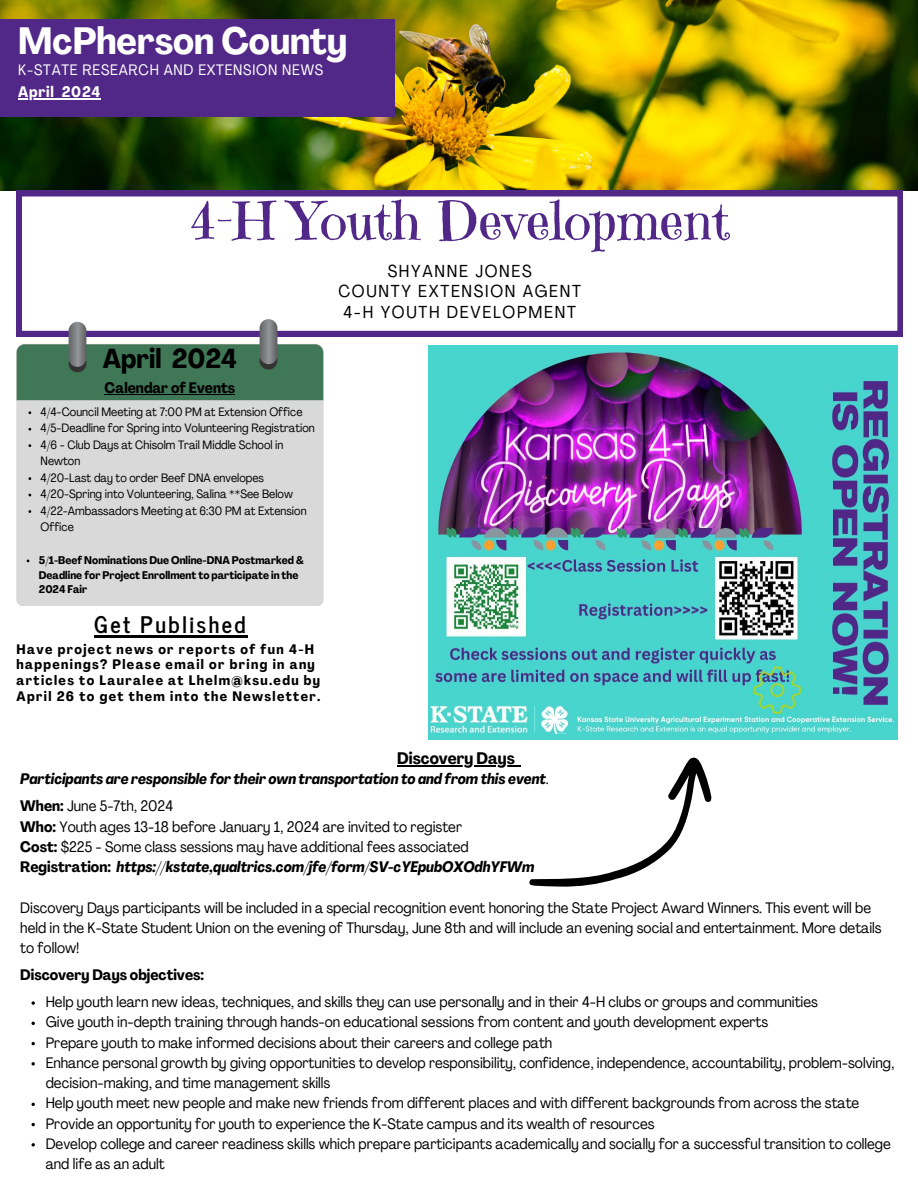
<style>
.page{position:relative;width:918px;height:1188px;background:#fff}
.page>*{position:absolute;margin:0;border:0;box-sizing:border-box;transform-origin:0 0}
.t1{font:52.5px "Emilys Candy";color:#512888}
.t2{font:700 condensed 37.5px "Agrandir";color:#fff}
.t3{font:700 condensed 27px "Agrandir";color:#000}
.t4{font:700 22.65px "News Cycle";letter-spacing:.1em;color:#000}
.t5{font:condensed 17.1px/20.2px "Agrandir";letter-spacing:.1em;color:#000;text-align:center}
.t6{font:700 condensed 16.5px "Agrandir";color:#000}
.t7{font:condensed 15px/20.2px "Agrandir";color:#000}
.t8{font:italic 700 condensed 15px "Agrandir";color:#000}
.t9{font:700 condensed 15px "Agrandir";color:#000}
.t10{font:condensed 15px "Agrandir";letter-spacing:.05em;color:#fff}
.t11{font:700 condensed 15px "Agrandir";letter-spacing:.05em;color:#fff}
.t12{font:700 condensed 13.5px/15.8px "Agrandir";letter-spacing:.1em;color:#000}
.t13{font:condensed 12px/16.5px "Agrandir";color:#000}
.t14{font:700 condensed 10.95px/14.7px "Agrandir";color:#000}
.s1{font-weight:400;font-style:normal}
.s2{font-weight:700}
.s3{font-style:normal}
</style>
<div class="page">
<img style="left:0;top:0;width:918px;height:191px">
<div style="left:0;top:19px;width:394px;height:97px;background:#512888"></div>
<svg style="left:16px;top:191px;width:887px;height:145px"></svg>
<div style="left:17px;top:400px;width:306px;height:206px;background:#d9d9d9"></div>
<svg style="left:69px;top:322px;width:17px;height:45px"></svg>
<div style="left:17px;top:344px;width:306px;height:56px;background:#407756"></div>
<svg style="left:260px;top:319px;width:17px;height:45px"></svg>
<img style="left:428px;top:346px;width:469px;height:393px">
<svg style="left:529px;top:735px;width:188px;height:152px"></svg>
<hr style="left:18px;top:98px;width:37px;height:1px;background:#fff">
<hr style="left:62px;top:98px;width:39px;height:1px;background:#fff">
<hr style="left:105px;top:394px;width:130px;height:1px;background:#000">
<hr style="left:94px;top:636px;width:154px;height:2px;background:#000">
<hr style="left:397px;top:765px;width:118px;height:1px;background:#000">
<svg style="left:32px;top:1001px;width:3px;height:4px"></svg>
<svg style="left:32px;top:1062px;width:3px;height:4px"></svg>
<svg style="left:32px;top:1143px;width:3px;height:4px"></svg>
<h5 class="t2" style="left:18px;top:26px;width:331px">McPherson County</h5>
<p class="t11" style="left:18px;top:86px;width:84px">April 2024</p>
<h1 class="t10" style="left:18px;top:64px;width:306px">K-STATE RESEARCH AND EXTENSION NEWS</h1>
<h2 class="t1" style="left:190px;top:188px;width:542px">4-H Youth Development</h2>
<h6 class="t5" style="left:338px;top:263px;width:244px">SHYANNE JONES<br>COUNTY EXTENSION AGENT<br>4-H YOUTH DEVELOPMENT</h6>
<h4 class="t3" style="left:103px;top:347px;width:136px">April 2024</h4>
<p class="t9" style="left:105px;top:382px;width:132px">Calendar of Events</p>
<p class="t13" style="left:41px;top:405px;width:263px">4/4-Council Meeting at 7:00 PM at Extension Office</p>
<p class="t13" style="left:41px;top:421px;width:276px">4/5-Deadline for Spring into Volunteering Registration</p>
<p class="t13" style="left:41px;top:438px;width:244px">4/6 - Club Days at Chisolm Trail Middle School in<br>Newton</p>
<p class="t13" style="left:41px;top:471px;width:225px">4/20-Last day to order Beef DNA envelopes</p>
<p class="t13" style="left:41px;top:487px;width:254px">4/20-Spring into Volunteering, Salina **See Below</p>
<p class="t13" style="left:41px;top:503px;width:267px">4/22-Ambassadors Meeting at 6:30 PM at Extension<br>Office</p>
<p class="t14" style="left:39px;top:554px;width:267px">5/1-Beef Nominations Due Online-DNA Postmarked &amp;<br>Deadline for Project Enrollment to participate in the<br>2024 Fair</p>
<h3 class="t4" style="left:94px;top:605px;width:153px">Get Published</h3>
<p class="t12" style="left:17px;top:642px;width:305px">Have project news or reports of fun 4-H happenings? Please email or bring in any articles to Lauralee at Lhelm@ksu.edu by April 26 to get them into the Newsletter.</p>
<p class="t6" style="left:397px;top:752px;width:119px">Discovery Days</p>
<p class="t8" style="left:20px;top:773px;width:530px">Participants are responsible for their own transportation to and from this event<span class="s1">.</span></p>
<p class="t7" style="left:20px;top:797px;width:154px"><span class="s2">When:</span> June 5-7th, 2024</p>
<p class="t7" style="left:20px;top:818px;width:443px"><span class="s2">Who:</span> Youth ages 13-18 before January 1, 2024 are invited to register</p>
<p class="t7" style="left:20px;top:838px;width:450px"><span class="s2">Cost:</span> $225 - Some class sessions may have additional fees associated</p>
<p class="t8" style="left:20px;top:861px;width:516px"><span class="s3">Registration:</span> https://kstate,qualtrics.com/jfe/form/SV-cYEpubOXOdhYFWm</p>
<p class="t7" style="left:20px;top:899px;width:863px">Discovery Days participants will be included in a special recognition event honoring the State Project Award Winners. This event will be held in the K-State Student Union on the evening of Thursday, June 8th and will include an evening social and entertainment. More details to follow!</p>
<p class="t9" style="left:20px;top:969px;width:185px">Discovery Days objectives:</p>
<p class="t7" style="left:46px;top:993px;width:774px">Help youth learn new ideas, techniques, and skills they can use personally and in their 4-H clubs or groups and communities</p>
<p class="t7" style="left:46px;top:1013px;width:724px">Give youth in-depth training through hands-on educational sessions from content and youth development experts</p>
<p class="t7" style="left:46px;top:1034px;width:508px">Prepare youth to make informed decisions about their careers and college path</p>
<p class="t7" style="left:46px;top:1054px;width:850px">Enhance personal growth by giving opportunities to develop responsibility, confidence, independence, accountability, problem-solving, decision-making, and time management skills</p>
<p class="t7" style="left:46px;top:1094px;width:815px">Help youth meet new people and make new friends from different places and with different backgrounds from across the state</p>
<p class="t7" style="left:46px;top:1115px;width:610px">Provide an opportunity for youth to experience the K-State campus and its wealth of resources</p>
<p class="t7" style="left:46px;top:1135px;width:847px">Develop college and career readiness skills which prepare participants academically and socially for a successful transition to college and life as an adult</p>
</div>
